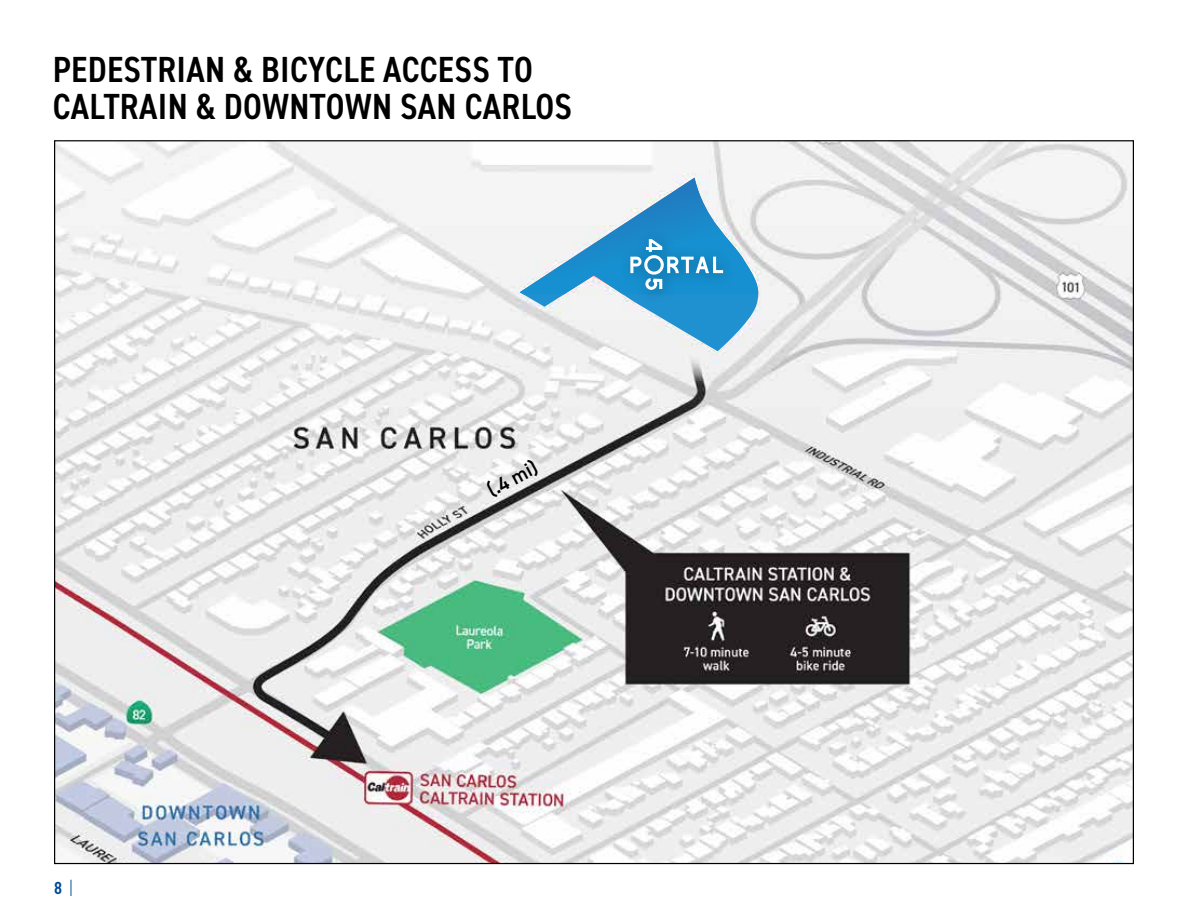
<style>
.page{position:relative;width:1188px;height:918px;background:#fff}
.page>*{position:absolute;margin:0;border:0;box-sizing:border-box;transform-origin:0 0}
.t1{font:600 condensed 36.45px/37.8px "DIN2014";letter-spacing:.01em;color:#000}
.t2{font:600 19.95px "DIN2014";color:#000}
.t3{font:600 condensed 17.55px "DIN2014";color:#004a96}
.s1{font-weight:300}
</style>
<div class="page">
<img style="left:56px;top:142px;width:1076px;height:720px">
<svg style="left:520px;top:178px;width:242px;height:173px"></svg>
<p class="t1" style="left:53px;top:49px;width:521px">PEDESTRIAN &amp; BICYCLE ACCESS TO<br>CALTRAIN &amp; DOWNTOWN SAN CARLOS</p>
<p class="t3" style="left:54px;top:876px;width:20px">8 <span class="s1">|</span></p>
<p class="t2" style="left:482px;top:480px;width:55px;rotate:-28deg">(.4 mi)</p>
</div>
